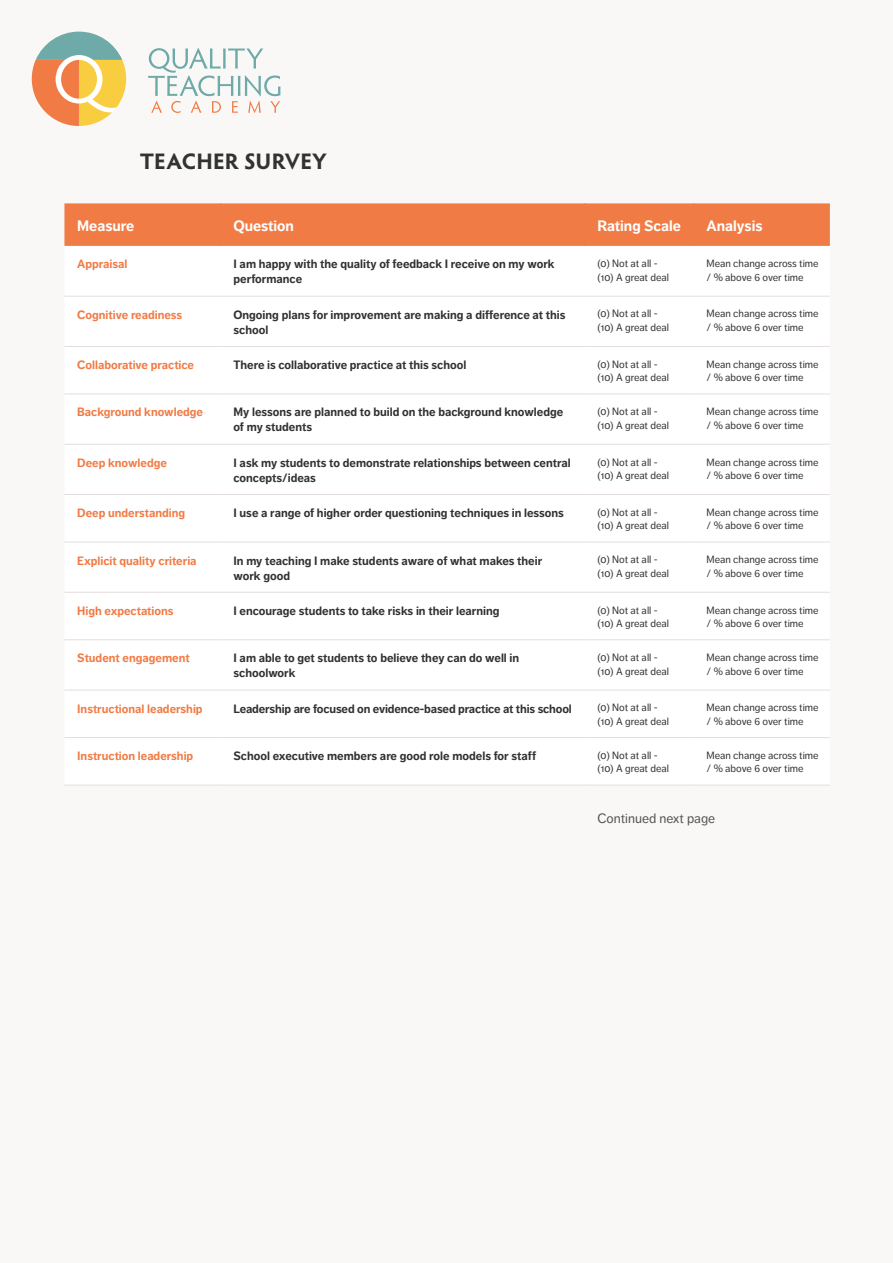
<style>
.page{position:relative;width:893px;height:1263px;background:#f9f8f7}
.page>*{position:absolute;margin:0;border:0;box-sizing:border-box;transform-origin:0 0}
.t1{font:700 22.5px "Hypatia Sans Pro";letter-spacing:.005em;color:#313232}
.t2{font:700 15px "Dagny Pro";color:#fff}
.t3{font:13.5px "Dagny Pro";color:#545454}
.t4{font:700 12px/15px "Dagny Pro";color:#313232}
.t5{font:700 12px "Dagny Pro";color:#f17b45}
.t6{font:10.5px/13.5px "Dagny Pro";color:#313232}
</style>
<div class="page">
<div style="left:64px;top:203px;width:766px;height:43px;background:#f17b45"></div>
<hr style="left:220px;top:203px;width:1px;height:43px;background:#f17b45">
<hr style="left:584px;top:203px;width:1px;height:43px;background:#f17b45">
<hr style="left:693px;top:203px;width:1px;height:43px;background:#f17b45">
<hr style="left:64px;top:296px;width:157px;height:1px;background:#e3dedc">
<hr style="left:221px;top:296px;width:364px;height:1px;background:#e3dedc">
<hr style="left:585px;top:296px;width:109px;height:1px;background:#e3dedc">
<hr style="left:694px;top:296px;width:136px;height:1px;background:#e3dedc">
<hr style="left:64px;top:346px;width:157px;height:1px;background:#e3dedc">
<hr style="left:221px;top:346px;width:364px;height:1px;background:#e3dedc">
<hr style="left:585px;top:346px;width:109px;height:1px;background:#e3dedc">
<hr style="left:694px;top:346px;width:136px;height:1px;background:#e3dedc">
<hr style="left:64px;top:394px;width:157px;height:1px;background:#e3dedc">
<hr style="left:221px;top:394px;width:364px;height:1px;background:#e3dedc">
<hr style="left:585px;top:394px;width:109px;height:1px;background:#e3dedc">
<hr style="left:694px;top:394px;width:136px;height:1px;background:#e3dedc">
<hr style="left:64px;top:444px;width:157px;height:1px;background:#e3dedc">
<hr style="left:221px;top:444px;width:364px;height:1px;background:#e3dedc">
<hr style="left:585px;top:444px;width:109px;height:1px;background:#e3dedc">
<hr style="left:694px;top:444px;width:136px;height:1px;background:#e3dedc">
<hr style="left:64px;top:494px;width:157px;height:1px;background:#e3dedc">
<hr style="left:221px;top:494px;width:364px;height:1px;background:#e3dedc">
<hr style="left:585px;top:494px;width:109px;height:1px;background:#e3dedc">
<hr style="left:694px;top:494px;width:136px;height:1px;background:#e3dedc">
<hr style="left:64px;top:542px;width:157px;height:1px;background:#e3dedc">
<hr style="left:221px;top:542px;width:364px;height:1px;background:#e3dedc">
<hr style="left:585px;top:542px;width:109px;height:1px;background:#e3dedc">
<hr style="left:694px;top:542px;width:136px;height:1px;background:#e3dedc">
<hr style="left:64px;top:592px;width:157px;height:1px;background:#e3dedc">
<hr style="left:221px;top:592px;width:364px;height:1px;background:#e3dedc">
<hr style="left:585px;top:592px;width:109px;height:1px;background:#e3dedc">
<hr style="left:694px;top:592px;width:136px;height:1px;background:#e3dedc">
<hr style="left:64px;top:639px;width:157px;height:1px;background:#e3dedc">
<hr style="left:221px;top:639px;width:364px;height:1px;background:#e3dedc">
<hr style="left:585px;top:639px;width:109px;height:1px;background:#e3dedc">
<hr style="left:694px;top:639px;width:136px;height:1px;background:#e3dedc">
<hr style="left:64px;top:690px;width:157px;height:1px;background:#e3dedc">
<hr style="left:221px;top:690px;width:364px;height:1px;background:#e3dedc">
<hr style="left:585px;top:690px;width:109px;height:1px;background:#e3dedc">
<hr style="left:694px;top:690px;width:136px;height:1px;background:#e3dedc">
<hr style="left:64px;top:737px;width:157px;height:1px;background:#e3dedc">
<hr style="left:221px;top:737px;width:364px;height:1px;background:#e3dedc">
<hr style="left:585px;top:737px;width:109px;height:1px;background:#e3dedc">
<hr style="left:694px;top:737px;width:136px;height:1px;background:#e3dedc">
<hr style="left:64px;top:785px;width:157px;height:1px;background:#e3dedc">
<hr style="left:221px;top:785px;width:364px;height:1px;background:#e3dedc">
<hr style="left:585px;top:785px;width:109px;height:1px;background:#e3dedc">
<hr style="left:694px;top:785px;width:136px;height:1px;background:#e3dedc">
<svg style="left:148px;top:48px;width:132px;height:65px"></svg>
<svg style="left:32px;top:32px;width:94px;height:94px"></svg>
<h1 class="t1" style="left:140px;top:146px;width:189px">TEACHER SURVEY</h1>
<h2 class="t2" style="left:77px;top:217px;width:59px">Measure</h2>
<h2 class="t2" style="left:233px;top:217px;width:62px">Question</h2>
<h2 class="t2" style="left:597px;top:217px;width:85px">Rating Scale</h2>
<h2 class="t2" style="left:707px;top:217px;width:57px">Analysis</h2>
<p class="t5" style="left:77px;top:257px;width:52px">Appraisal</p>
<p class="t4" style="left:233px;top:257px;width:323px">I am happy with the quality of feedback I receive on my work performance</p>
<p class="t6" style="left:597px;top:257px;width:73px">(0) Not at all - (10) A great deal</p>
<p class="t6" style="left:707px;top:257px;width:114px">Mean change across time / % above 6 over time</p>
<p class="t5" style="left:77px;top:307px;width:106px">Cognitive readiness</p>
<p class="t4" style="left:233px;top:307px;width:333px">Ongoing plans for improvement are making a difference at this school</p>
<p class="t6" style="left:597px;top:307px;width:73px">(0) Not at all - (10) A great deal</p>
<p class="t6" style="left:707px;top:307px;width:114px">Mean change across time / % above 6 over time</p>
<p class="t5" style="left:77px;top:358px;width:118px">Collaborative practice</p>
<p class="t4" style="left:233px;top:357px;width:234px">There is collaborative practice at this school</p>
<p class="t6" style="left:597px;top:357px;width:73px">(0) Not at all - (10) A great deal</p>
<p class="t6" style="left:707px;top:357px;width:114px">Mean change across time / % above 6 over time</p>
<p class="t5" style="left:77px;top:405px;width:127px">Background knowledge</p>
<p class="t4" style="left:233px;top:405px;width:331px">My lessons are planned to build on the background knowledge of my students</p>
<p class="t6" style="left:597px;top:405px;width:73px">(0) Not at all - (10) A great deal</p>
<p class="t6" style="left:707px;top:405px;width:114px">Mean change across time / % above 6 over time</p>
<p class="t5" style="left:77px;top:455px;width:91px">Deep knowledge</p>
<p class="t4" style="left:233px;top:455px;width:339px">I ask my students to demonstrate relationships between central concepts/ideas</p>
<p class="t6" style="left:597px;top:455px;width:73px">(0) Not at all - (10) A great deal</p>
<p class="t6" style="left:707px;top:455px;width:114px">Mean change across time / % above 6 over time</p>
<p class="t5" style="left:77px;top:506px;width:110px">Deep understanding</p>
<p class="t4" style="left:233px;top:505px;width:332px">I use a range of higher order questioning techniques in lessons</p>
<p class="t6" style="left:597px;top:505px;width:73px">(0) Not at all - (10) A great deal</p>
<p class="t6" style="left:707px;top:505px;width:114px">Mean change across time / % above 6 over time</p>
<p class="t5" style="left:77px;top:553px;width:121px">Explicit quality criteria</p>
<p class="t4" style="left:233px;top:553px;width:310px">In my teaching I make students aware of what makes their work good</p>
<p class="t6" style="left:597px;top:553px;width:73px">(0) Not at all - (10) A great deal</p>
<p class="t6" style="left:707px;top:553px;width:114px">Mean change across time / % above 6 over time</p>
<p class="t5" style="left:77px;top:603px;width:98px">High expectations</p>
<p class="t4" style="left:233px;top:603px;width:267px">I encourage students to take risks in their learning</p>
<p class="t6" style="left:597px;top:603px;width:73px">(0) Not at all - (10) A great deal</p>
<p class="t6" style="left:707px;top:603px;width:114px">Mean change across time / % above 6 over time</p>
<p class="t5" style="left:77px;top:651px;width:114px">Student engagement</p>
<p class="t4" style="left:233px;top:651px;width:287px">I am able to get students to believe they can do well in schoolwork</p>
<p class="t6" style="left:597px;top:651px;width:73px">(0) Not at all - (10) A great deal</p>
<p class="t6" style="left:707px;top:651px;width:114px">Mean change across time / % above 6 over time</p>
<p class="t5" style="left:77px;top:701px;width:127px">Instructional leadership</p>
<p class="t4" style="left:233px;top:701px;width:340px">Leadership are focused on evidence-based practice at this school</p>
<p class="t6" style="left:597px;top:701px;width:73px">(0) Not at all - (10) A great deal</p>
<p class="t6" style="left:707px;top:701px;width:114px">Mean change across time / % above 6 over time</p>
<p class="t5" style="left:77px;top:749px;width:118px">Instruction leadership</p>
<p class="t4" style="left:233px;top:748px;width:304px">School executive members are good role models for staff</p>
<p class="t6" style="left:597px;top:748px;width:73px">(0) Not at all - (10) A great deal</p>
<p class="t6" style="left:707px;top:748px;width:114px">Mean change across time / % above 6 over time</p>
<p class="t3" style="left:597px;top:811px;width:119px">Continued next page</p>
</div>
